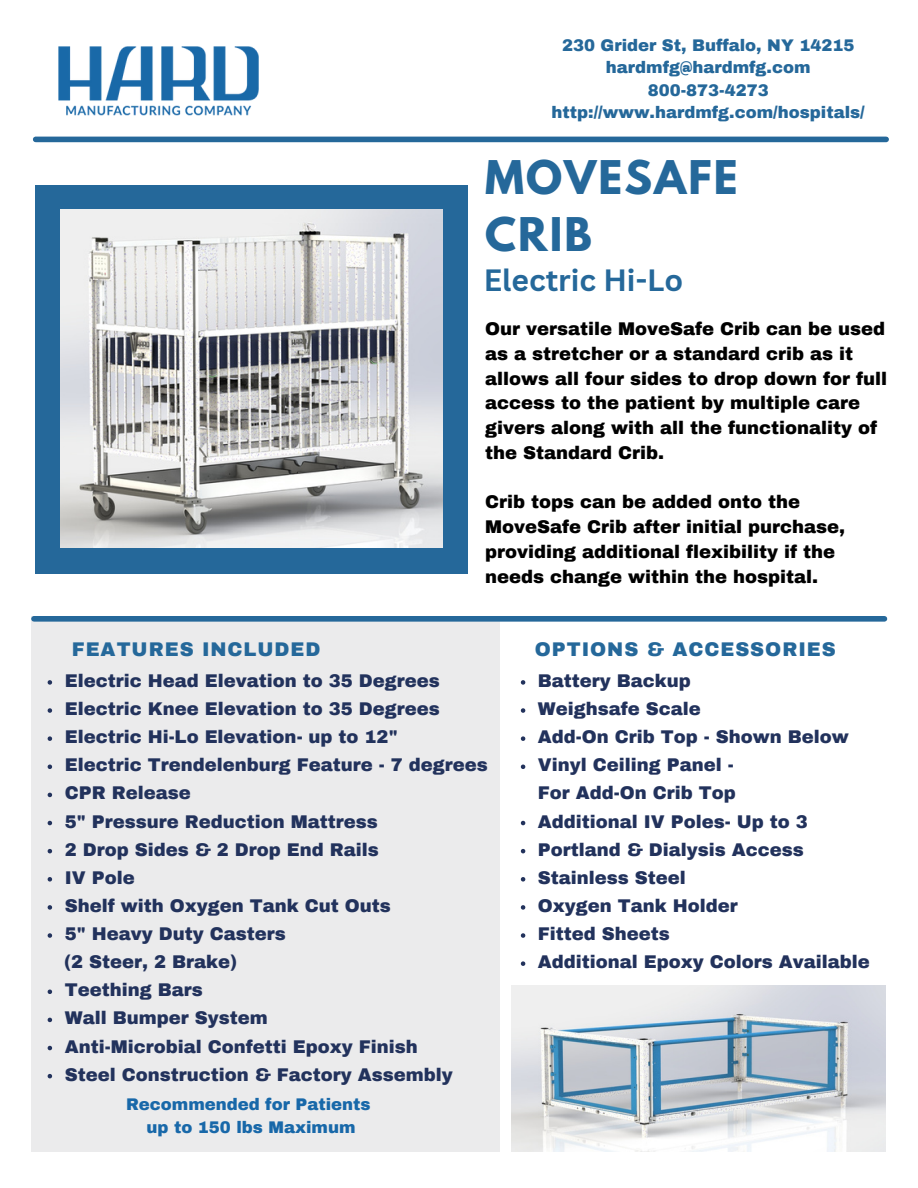
<style>
.page{position:relative;width:918px;height:1188px;background:#fff}
.page>*{position:absolute;margin:0;border:0;box-sizing:border-box;transform-origin:0 0}
.t1{font:700 41.1px "League Spartan";letter-spacing:.05em;color:#25689a}
.t2{font:700 30px "Canva Sans";color:#25689a}
.t3{font:900 19.35px "Archivo";letter-spacing:.05em;color:#25689a}
.t4{font:900 18px/28.2px "Archivo";color:#22325c}
.t5{font:900 18px/24.8px "Archivo";color:#000}
.t6{font:900 16.5px "Archivo";color:#25689a}
.t7{font:900 16.5px "Archivo";color:#1868a9}
</style>
<div class="page">
<div style="left:31px;top:616px;width:469px;height:536px;background:#ebebec"></div>
<div style="left:34px;top:616px;width:850px;height:6px;background:#25689a"></div>
<div style="left:36px;top:137px;width:850px;height:5px;background:#25689a"></div>
<img style="left:58px;top:46px;width:201px;height:69px">
<div style="left:35px;top:185px;width:433px;height:388px;background:#25689a"></div>
<img style="left:61px;top:210px;width:381px;height:338px">
<img style="left:512px;top:986px;width:373px;height:165px">
<svg style="left:48px;top:680px;width:4px;height:5px"></svg>
<svg style="left:48px;top:708px;width:4px;height:5px"></svg>
<svg style="left:48px;top:736px;width:4px;height:5px"></svg>
<svg style="left:48px;top:765px;width:4px;height:4px"></svg>
<svg style="left:48px;top:793px;width:4px;height:4px"></svg>
<svg style="left:48px;top:821px;width:4px;height:4px"></svg>
<svg style="left:48px;top:849px;width:4px;height:4px"></svg>
<svg style="left:48px;top:877px;width:4px;height:5px"></svg>
<svg style="left:48px;top:905px;width:4px;height:5px"></svg>
<svg style="left:48px;top:933px;width:4px;height:5px"></svg>
<svg style="left:48px;top:990px;width:4px;height:4px"></svg>
<svg style="left:48px;top:1018px;width:4px;height:4px"></svg>
<svg style="left:48px;top:1046px;width:4px;height:4px"></svg>
<svg style="left:48px;top:1074px;width:4px;height:4px"></svg>
<svg style="left:521px;top:680px;width:4px;height:5px"></svg>
<svg style="left:521px;top:708px;width:4px;height:5px"></svg>
<svg style="left:521px;top:736px;width:4px;height:5px"></svg>
<svg style="left:521px;top:765px;width:4px;height:4px"></svg>
<svg style="left:521px;top:821px;width:4px;height:4px"></svg>
<svg style="left:521px;top:849px;width:4px;height:4px"></svg>
<svg style="left:521px;top:877px;width:4px;height:5px"></svg>
<svg style="left:521px;top:905px;width:4px;height:5px"></svg>
<svg style="left:521px;top:933px;width:4px;height:5px"></svg>
<svg style="left:521px;top:961px;width:4px;height:5px"></svg>
<p class="t6" style="left:562px;top:36px;width:294px">230 Grider St, Buffalo, NY 14215</p>
<p class="t6" style="left:606px;top:59px;width:206px">hardmfg@hardmfg.com</p>
<p class="t6" style="left:648px;top:81px;width:122px">800-873-4273</p>
<p class="t6" style="left:552px;top:104px;width:315px">http://www.hardmfg.com/hospitals/</p>
<p class="t1" style="left:485px;top:157px;width:254px">MOVESAFE</p>
<p class="t1" style="left:485px;top:214px;width:108px">CRIB</p>
<p class="t3" style="left:72px;top:639px;width:250px">FEATURES INCLUDED</p>
<p class="t2" style="left:484px;top:258px;width:201px">Electric Hi-Lo</p>
<p class="t5" style="left:485px;top:317px;width:403px">Our versatile MoveSafe Crib can be used as a stretcher or a standard crib as it allows all four sides to drop down for full access to the patient by multiple care givers along with all the functionality of the Standard Crib.</p>
<p class="t5" style="left:485px;top:490px;width:361px">Crib tops can be added onto the MoveSafe Crib after initial purchase, providing additional flexibility if the needs change within the hospital.</p>
<p class="t3" style="left:535px;top:639px;width:303px">OPTIONS &amp; ACCESSORIES</p>
<p class="t4" style="left:65px;top:667px;width:376px">Electric Head Elevation to 35 Degrees</p>
<p class="t4" style="left:65px;top:695px;width:376px">Electric Knee Elevation to 35 Degrees</p>
<p class="t4" style="left:65px;top:723px;width:334px">Electric Hi-Lo Elevation- up to 12"</p>
<p class="t4" style="left:65px;top:751px;width:425px">Electric Trendelenburg Feature - 7 degrees</p>
<p class="t4" style="left:65px;top:779px;width:128px">CPR Release</p>
<p class="t4" style="left:65px;top:807px;width:314px">5" Pressure Reduction Mattress</p>
<p class="t4" style="left:65px;top:836px;width:315px">2 Drop Sides &amp; 2 Drop End Rails</p>
<p class="t4" style="left:65px;top:864px;width:72px">IV Pole</p>
<p class="t4" style="left:65px;top:892px;width:327px">Shelf with Oxygen Tank Cut Outs</p>
<p class="t4" style="left:65px;top:920px;width:222px">5" Heavy Duty Casters</p>
<p class="t4" style="left:65px;top:976px;width:140px">Teething Bars</p>
<p class="t4" style="left:65px;top:1004px;width:204px">Wall Bumper System</p>
<p class="t4" style="left:65px;top:1032px;width:354px">Anti-Microbial Confetti Epoxy Finish</p>
<p class="t4" style="left:65px;top:1061px;width:389px">Steel Construction &amp; Factory Assembly</p>
<p class="t4" style="left:64px;top:948px;width:174px">(2 Steer, 2 Brake)</p>
<p class="t7" style="left:126px;top:1096px;width:246px">Recommended for Patients</p>
<p class="t7" style="left:147px;top:1118px;width:210px">up to 150 lbs Maximum</p>
<p class="t4" style="left:538px;top:667px;width:155px">Battery Backup</p>
<p class="t4" style="left:538px;top:695px;width:165px">Weighsafe Scale</p>
<p class="t4" style="left:538px;top:723px;width:312px">Add-On Crib Top - Shown Below</p>
<p class="t4" style="left:538px;top:751px;width:200px">Vinyl Ceiling Panel -<br>For Add-On Crib Top</p>
<p class="t4" style="left:538px;top:807px;width:271px">Additional IV Poles- Up to 3</p>
<p class="t4" style="left:538px;top:836px;width:267px">Portland &amp; Dialysis Access</p>
<p class="t4" style="left:538px;top:864px;width:149px">Stainless Steel</p>
<p class="t4" style="left:538px;top:892px;width:202px">Oxygen Tank Holder</p>
<p class="t4" style="left:538px;top:920px;width:133px">Fitted Sheets</p>
<p class="t4" style="left:538px;top:948px;width:334px">Additional Epoxy Colors Available</p>
</div>
